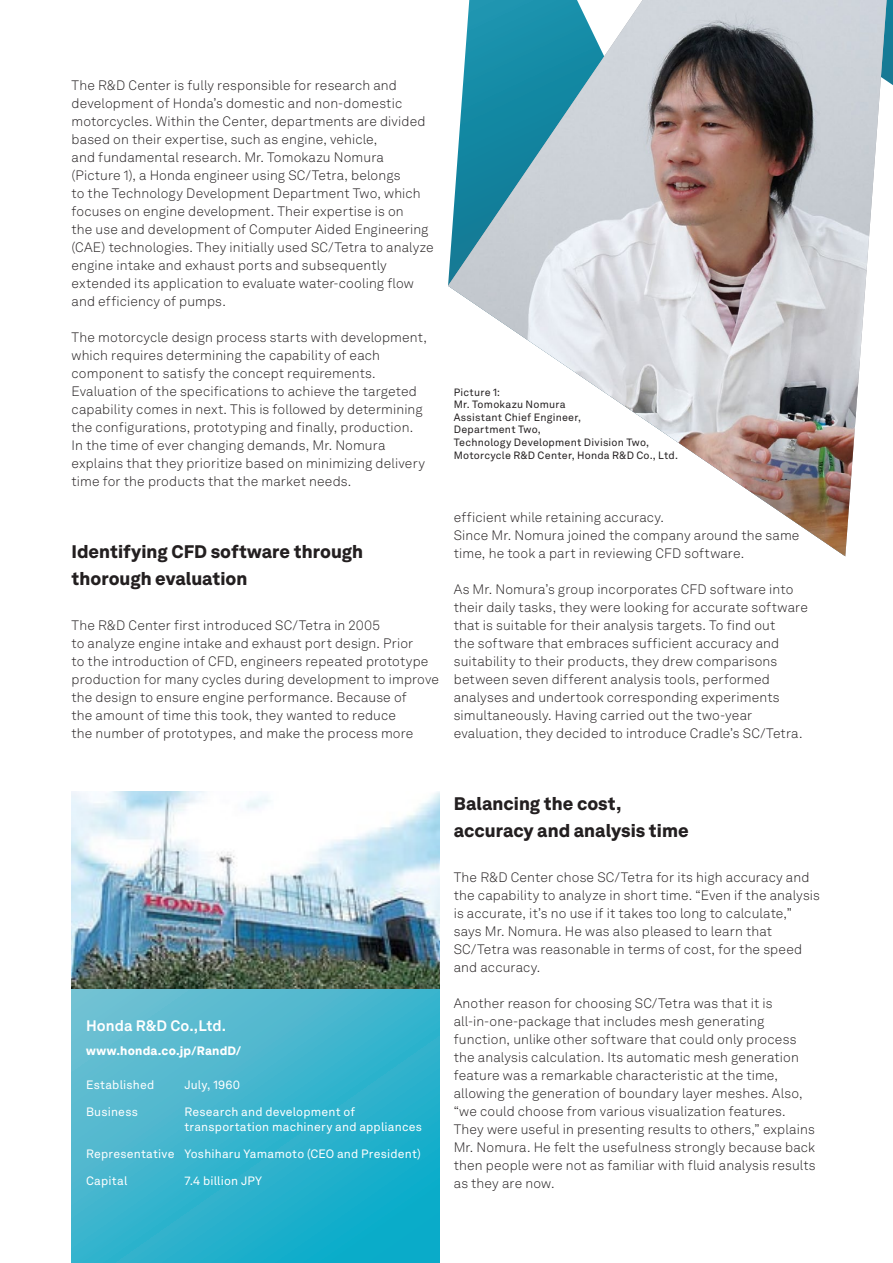
<style>
.page{position:relative;width:893px;height:1263px;background:#fff}
.page>*{position:absolute;margin:0;border:0;box-sizing:border-box;transform-origin:0 0}
.t1{font:900 18px/27px "Hexagon Akkurat";color:#231f20}
.t2{font:700 15px "Hexagon Akkurat";letter-spacing:.005em;color:#fff}
.t3{font:300 13.5px/18px "Hexagon Akkurat";letter-spacing:.01em;color:#231f20}
.t4{font:12px/15px "Hexagon Akkurat";letter-spacing:.015em;color:#fff}
.t5{font:900 12px "Hexagon Akkurat";letter-spacing:.02em;color:#fff}
.t6{font:10.5px/12.6px "Hexagon Akkurat";letter-spacing:.02em;color:#231f20}
</style>
<div class="page">
<img style="left:72px;top:792px;width:367px;height:198px">
<img style="left:448px;top:0;width:439px;height:556px">
<svg style="left:72px;top:990px;width:367px;height:273px;background:#39b4cd"></svg>
<p class="t3" style="left:72px;top:75px;width:364px">The R&amp;D Center is fully responsible for research and development of Honda’s domestic and non-domestic motorcycles. Within the Center, departments are divided based on their expertise, such as engine, vehicle,<br>and fundamental research. Mr. Tomokazu Nomura (Picture 1), a Honda engineer using SC/Tetra, belongs<br>to the Technology Development Department Two, which focuses on engine development. Their expertise is on<br>the use and development of Computer Aided Engineering (CAE) technologies. They initially used SC/Tetra to analyze engine intake and exhaust ports and subsequently extended its application to evaluate water‑cooling flow and efficiency of pumps.</p>
<p class="t3" style="left:72px;top:327px;width:357px">The motorcycle design process starts with development, which requires determining the capability of each component to satisfy the concept requirements.<br>Evaluation of the specifications to achieve the targeted capability comes in next. This is followed by determining the configurations, prototyping and finally, production.<br>In the time of ever changing demands, Mr. Nomura explains that they prioritize based on minimizing delivery time for the products that the market needs.</p>
<h1 class="t1" style="left:72px;top:536px;width:293px">Identifying CFD software through thorough evaluation</h1>
<p class="t3" style="left:72px;top:615px;width:369px">The R&amp;D Center first introduced SC/Tetra in 2005<br>to analyze engine intake and exhaust port design. Prior<br>to the introduction of CFD, engineers repeated prototype production for many cycles during development to improve the design to ensure engine performance. Because of<br>the amount of time this took, they wanted to reduce<br>the number of prototypes, and make the process more</p>
<p class="t6" style="left:454px;top:385px;width:226px">Picture 1:<br>Mr. Tomokazu Nomura<br>Assistant Chief Engineer,<br>Department Two,<br>Technology Development Division Two,<br>Motorcycle R&amp;D Center, Honda R&amp;D Co., Ltd.</p>
<p class="t3" style="left:454px;top:507px;width:347px">efficient while retaining accuracy.<br>Since Mr. Nomura joined the company around the same time, he took a part in reviewing CFD software.</p>
<p class="t3" style="left:454px;top:579px;width:356px">As Mr. Nomura’s group incorporates CFD software into their daily tasks, they were looking for accurate software that is suitable for their analysis targets. To find out<br>the software that embraces sufficient accuracy and suitability to their products, they drew comparisons between seven different analysis tools, performed analyses and undertook corresponding experiments simultaneously. Having carried out the two-year evaluation, they decided to introduce Cradle’s SC/Tetra.</p>
<p class="t2" style="left:86px;top:1014px;width:142px">Honda R&amp;D Co.,Ltd.</p>
<p class="t5" style="left:86px;top:1041px;width:157px">www.honda.co.jp/RandD/</p>
<p class="t4" style="left:86px;top:1076px;width:70px">Established</p>
<p class="t4" style="left:184px;top:1076px;width:57px">July, 1960</p>
<p class="t4" style="left:86px;top:1103px;width:53px">Business</p>
<p class="t4" style="left:184px;top:1103px;width:239px">Research and development of transportation machinery and appliances</p>
<p class="t4" style="left:86px;top:1145px;width:336px">Representative Yoshiharu Yamamoto (CEO and President)</p>
<p class="t4" style="left:86px;top:1172px;width:43px">Capital</p>
<p class="t4" style="left:184px;top:1172px;width:79px">7.4 billion JPY</p>
<h1 class="t1" style="left:454px;top:788px;width:236px">Balancing the cost, accuracy and analysis time</h1>
<p class="t3" style="left:454px;top:867px;width:368px">The R&amp;D Center chose SC/Tetra for its high accuracy and the capability to analyze in short time. “Even if the analysis is accurate, it’s no use if it takes too long to calculate,” says Mr. Nomura. He was also pleased to learn that SC/Tetra was reasonable in terms of cost, for the speed and accuracy.</p>
<p class="t3" style="left:454px;top:993px;width:363px">Another reason for choosing SC/Tetra was that it is all‑in‑one-package that includes mesh generating function, unlike other software that could only process the analysis calculation. Its automatic mesh generation feature was a remarkable characteristic at the time, allowing the generation of boundary layer meshes. Also, “we could choose from various visualization features.<br>They were useful in presenting results to others,” explains Mr. Nomura. He felt the usefulness strongly because back then people were not as familiar with fluid analysis results as they are now.</p>
</div>
